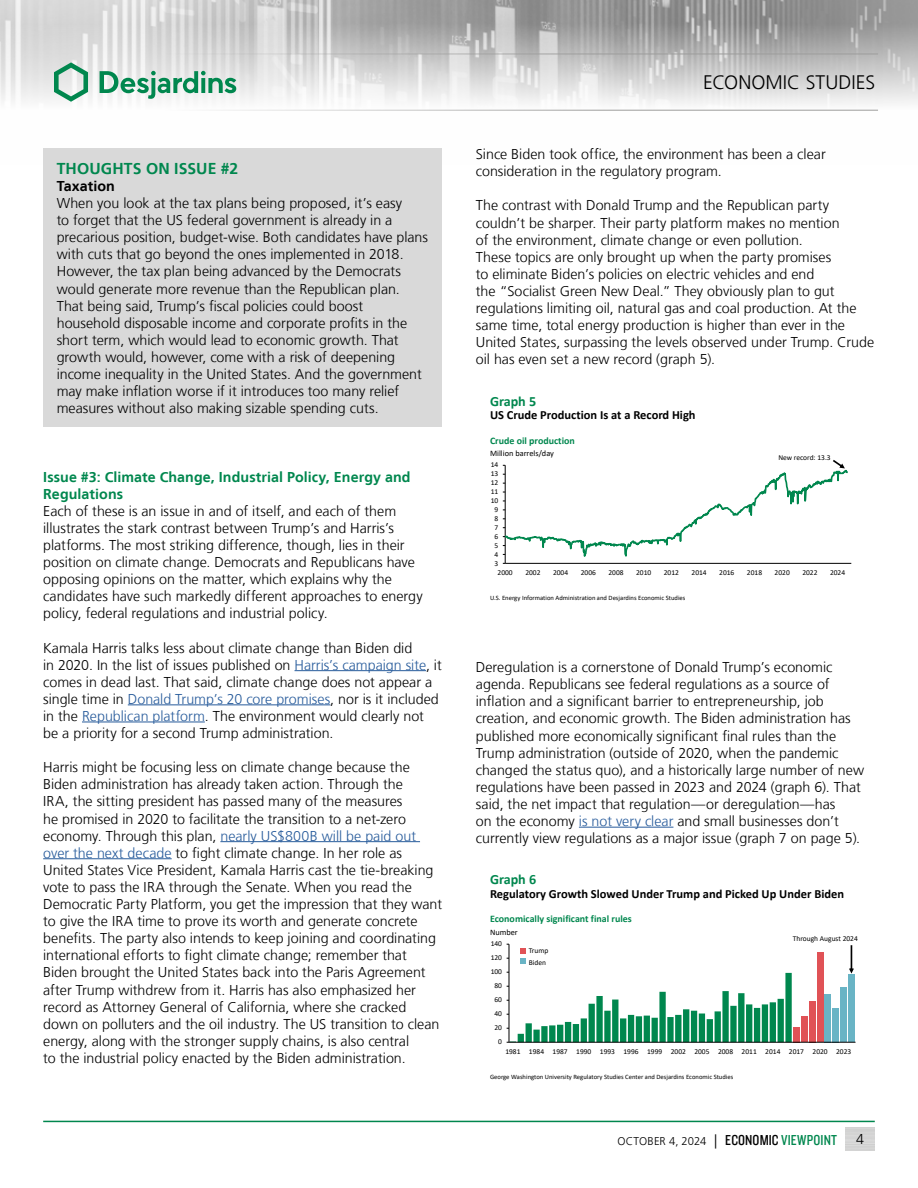
<style>
.page{position:relative;width:918px;height:1188px;background:#fff}
.page>*{position:absolute;margin:0;border:0;box-sizing:border-box;transform-origin:0 0}
.t1{font:300 19.5px "Frutiger LT";letter-spacing:.005em;color:#000}
.t2{font:700 15.75px "Frutiger LT";letter-spacing:.01em;color:#00874e}
.t3{font:300 14.25px/17.1px "Frutiger LT";color:#000}
.t4{font:700 14.25px/17.1px "Frutiger LT";letter-spacing:.005em;color:#00874e}
.t5{font:700 14.25px "Frutiger LT";letter-spacing:.005em;color:#000}
.t6{font:700 14.1px "Calibri";color:#00874e}
.t7{font:700 12.45px "Calibri";color:#000}
.t8{font:300 11.25px "Frutiger LT";color:#000}
.t9{font:700 10.05px "Calibri";color:#00874e}
.t10{font:8.4px "Calibri";color:#000}
.t11{font:7.5px/11.7px "Calibri";color:#000}
.t12{font:6.6px "Calibri";color:#000}
.s1{color:#275b9b}
.s2{font-size:14.25px}
.s3{font-family:"Knockout 29 Junior Ltweight";font-weight:400;font-size:15px}
.s4{font-family:"Knockout 29 Junior Ltweight";font-weight:400;font-size:15px;color:#00874e}
</style>
<div class="page">
<img style="left:0;top:0;width:918px;height:110px">
<hr style="left:0;top:54px;width:878px;height:1px;background:#9d9d9c">
<hr style="left:0;top:110px;width:878px;height:1px;background:#9d9d9c">
<svg style="left:54px;top:62px;width:34px;height:40px"></svg>
<svg style="left:100px;top:71px;width:136px;height:28px"></svg>
<hr style="left:43px;top:1121px;width:832px;height:1px;background:#00874e">
<hr style="left:295px;top:670px;width:131px;height:1px;background:#275b9b">
<hr style="left:128px;top:705px;width:202px;height:1px;background:#275b9b">
<hr style="left:82px;top:722px;width:123px;height:1px;background:#275b9b">
<hr style="left:220px;top:841px;width:200px;height:1px;background:#275b9b">
<hr style="left:43px;top:858px;width:129px;height:1px;background:#275b9b">
<hr style="left:579px;top:827px;width:94px;height:1px;background:#275b9b">
<hr style="left:505px;top:563px;width:346px;height:1px;background:#000">
<svg style="left:503px;top:460px;width:346px;height:104px"></svg>
<div style="left:793px;top:1027px;width:7px;height:15px;background:#e05256"></div>
<div style="left:801px;top:1016px;width:6px;height:26px;background:#e05256"></div>
<div style="left:809px;top:1001px;width:6px;height:41px;background:#e05256"></div>
<div style="left:817px;top:953px;width:6px;height:89px;background:#e05256"></div>
<div style="left:825px;top:994px;width:6px;height:48px;background:#69b4c5"></div>
<div style="left:833px;top:1008px;width:6px;height:34px;background:#69b4c5"></div>
<div style="left:841px;top:988px;width:6px;height:54px;background:#69b4c5"></div>
<div style="left:848px;top:974px;width:7px;height:68px;background:#69b4c5"></div>
<hr style="left:509px;top:944px;width:1px;height:98px;background:#000">
<svg style="left:507px;top:972px;width:285px;height:71px"></svg>
<hr style="left:509px;top:1042px;width:347px;height:1px;background:#000">
<svg style="left:849px;top:945px;width:5px;height:29px"></svg>
<svg style="left:520px;top:948px;width:6px;height:16px"></svg>
<div style="left:43px;top:148px;width:399px;height:279px;background:#d9d9d9"></div>
<p class="t2" style="left:57px;top:159px;width:183px">THOUGHTS ON ISSUE #2</p>
<p class="t5" style="left:57px;top:178px;width:60px">Taxation</p>
<p class="t3" style="left:57px;top:195px;width:373px">When you look at the tax plans being proposed, it’s easy<br>to forget that the US federal government is already in a precarious position, budget-wise. Both candidates have plans with cuts that go beyond the ones implemented in 2018.<br>However, the tax plan being advanced by the Democrats would generate more revenue than the Republican plan.<br>That being said, Trump’s fiscal policies could boost household disposable income and corporate profits in the short term, which would lead to economic growth. That growth would, however, come with a risk of deepening income inequality in the United States. And the government may make inflation worse if it introduces too many relief measures without also making sizable spending cuts.</p>
<p class="t4" style="left:43px;top:468px;width:369px">Issue #3: Climate Change, Industrial Policy, Energy and<br>Regulations</p>
<p class="t3" style="left:43px;top:502px;width:381px">Each of these is an issue in and of itself, and each of them illustrates the stark contrast between Trump’s and Harris’s platforms. The most striking difference, though, lies in their position on climate change. Democrats and Republicans have opposing opinions on the matter, which explains why the candidates have such markedly different approaches to energy policy, federal regulations and industrial policy.</p>
<p class="t3" style="left:43px;top:639px;width:400px">Kamala Harris talks less about climate change than Biden did<br>in 2020. In the list of issues published on <span class="s1">Harris’s campaign site</span>, it comes in dead last. That said, climate change does not appear a single time in <span class="s1">Donald Trump’s 20 core promises</span>, nor is it included in the <span class="s1">Republican platform</span>. The environment would clearly not be a priority for a second Trump administration.</p>
<p class="t3" style="left:43px;top:759px;width:400px">Harris might be focusing less on climate change because the Biden administration has already taken action. Through the<br>IRA, the sitting president has passed many of the measures<br>he promised in 2020 to facilitate the transition to a net-zero economy. Through this plan, <span class="s1">nearly US$800B will be paid out over the next decade</span> to fight climate change. In her role as United States Vice President, Kamala Harris cast the tie-breaking vote to pass the IRA through the Senate. When you read the Democratic Party Platform, you get the impression that they want to give the IRA time to prove its worth and generate concrete benefits. The party also intends to keep joining and coordinating international efforts to fight climate change; remember that Biden brought the United States back into the Paris Agreement after Trump withdrew from it. Harris has also emphasized her record as Attorney General of California, where she cracked down on polluters and the oil industry. The US transition to clean energy, along with the stronger supply chains, is also central<br>to the industrial policy enacted by the Biden administration.</p>
<h1 class="t1" style="left:703px;top:72px;width:174px">ECONOMIC STUDIES</h1>
<p class="t3" style="left:476px;top:146px;width:351px">Since Biden took office, the environment has been a clear consideration in the regulatory program.</p>
<p class="t3" style="left:476px;top:197px;width:400px">The contrast with Donald Trump and the Republican party couldn’t be sharper. Their party platform makes no mention<br>of the environment, climate change or even pollution.<br>These topics are only brought up when the party promises<br>to eliminate Biden’s policies on electric vehicles and end<br>the “Socialist Green New Deal.” They obviously plan to gut regulations limiting oil, natural gas and coal production. At the same time, total energy production is higher than ever in the United States, surpassing the levels observed under Trump. Crude oil has even set a new record (graph 5).</p>
<p class="t6" style="left:490px;top:391px;width:48px">Graph 5</p>
<p class="t7" style="left:490px;top:407px;width:207px">US Crude Production Is at a Record High</p>
<p class="t9" style="left:490px;top:433px;width:86px">Crude oil production</p>
<p class="t10" style="left:490px;top:447px;width:65px">Million barrels/day</p>
<p class="t11" style="left:491px;top:459px;width:9px">14</p>
<p class="t11" style="left:491px;top:468px;width:9px">13</p>
<p class="t11" style="left:491px;top:477px;width:9px">12</p>
<p class="t11" style="left:491px;top:486px;width:9px">11</p>
<p class="t11" style="left:491px;top:495px;width:9px">10</p>
<p class="t11" style="left:494px;top:504px;width:5px">9</p>
<p class="t11" style="left:494px;top:512px;width:5px">8</p>
<p class="t11" style="left:494px;top:521px;width:5px">7</p>
<p class="t11" style="left:494px;top:530px;width:5px">6</p>
<p class="t11" style="left:494px;top:539px;width:5px">5</p>
<p class="t11" style="left:494px;top:548px;width:5px">4</p>
<p class="t11" style="left:494px;top:557px;width:5px">3</p>
<p class="t11" style="left:778px;top:451px;width:54px">New record: 13.3</p>
<p class="t11" style="left:498px;top:567px;width:17px">2000</p>
<p class="t11" style="left:525px;top:567px;width:17px">2002</p>
<p class="t11" style="left:553px;top:567px;width:17px">2004</p>
<p class="t11" style="left:581px;top:567px;width:17px">2006</p>
<p class="t11" style="left:608px;top:567px;width:17px">2008</p>
<p class="t11" style="left:636px;top:567px;width:17px">2010</p>
<p class="t11" style="left:664px;top:567px;width:17px">2012</p>
<p class="t11" style="left:692px;top:567px;width:17px">2014</p>
<p class="t11" style="left:719px;top:567px;width:17px">2016</p>
<p class="t11" style="left:747px;top:567px;width:17px">2018</p>
<p class="t11" style="left:775px;top:567px;width:17px">2020</p>
<p class="t11" style="left:802px;top:567px;width:17px">2022</p>
<p class="t11" style="left:830px;top:567px;width:17px">2024</p>
<p class="t12" style="left:490px;top:594px;width:197px">U.S. Energy Information Administration and Desjardins Economic Studies</p>
<p class="t3" style="left:476px;top:659px;width:390px">Deregulation is a cornerstone of Donald Trump’s economic agenda. Republicans see federal regulations as a source of inflation and a significant barrier to entrepreneurship, job creation, and economic growth. The Biden administration has published more economically significant final rules than the Trump administration (outside of 2020, when the pandemic changed the status quo), and a historically large number of new regulations have been passed in 2023 and 2024 (graph 6). That said, the net impact that regulation—or deregulation—has<br>on the economy <span class="s1">is not very clear</span> and small businesses don’t currently view regulations as a major issue (graph 7 on page 5).</p>
<p class="t6" style="left:490px;top:870px;width:48px">Graph 6</p>
<p class="t7" style="left:490px;top:885px;width:356px">Regulatory Growth Slowed Under Trump and Picked Up Under Biden</p>
<p class="t9" style="left:490px;top:912px;width:143px">Economically significant final rules</p>
<p class="t10" style="left:490px;top:926px;width:29px">Number</p>
<p class="t11" style="left:793px;top:932px;width:67px">Through August 2024</p>
<p class="t11" style="left:491px;top:938px;width:13px">140</p>
<p class="t11" style="left:529px;top:944px;width:21px">Trump<br>Biden</p>
<p class="t11" style="left:491px;top:952px;width:13px">120</p>
<p class="t11" style="left:491px;top:966px;width:13px">100</p>
<p class="t11" style="left:494px;top:980px;width:9px">80</p>
<p class="t11" style="left:494px;top:994px;width:9px">60</p>
<p class="t11" style="left:494px;top:1008px;width:9px">40</p>
<p class="t11" style="left:494px;top:1022px;width:9px">20</p>
<p class="t11" style="left:498px;top:1036px;width:5px">0</p>
<p class="t11" style="left:505px;top:1046px;width:348px">1981 1984 1987 1990 1993 1996 1999 2002 2005 2008 2011 2014 2017 2020 2023</p>
<p class="t12" style="left:490px;top:1072px;width:245px">George Washington University Regulatory Studies Center and Desjardins Economic Studies</p>
<p class="t8" style="left:618px;top:1135px;width:221px">OCTOBER 4, 2024 <span class="s2">|</span> <span class="s3">ECONOMIC</span> <span class="s4">VIEWPOINT</span></p>
<p class="t3" style="left:856px;top:1131px;width:9px">4</p>
</div>
